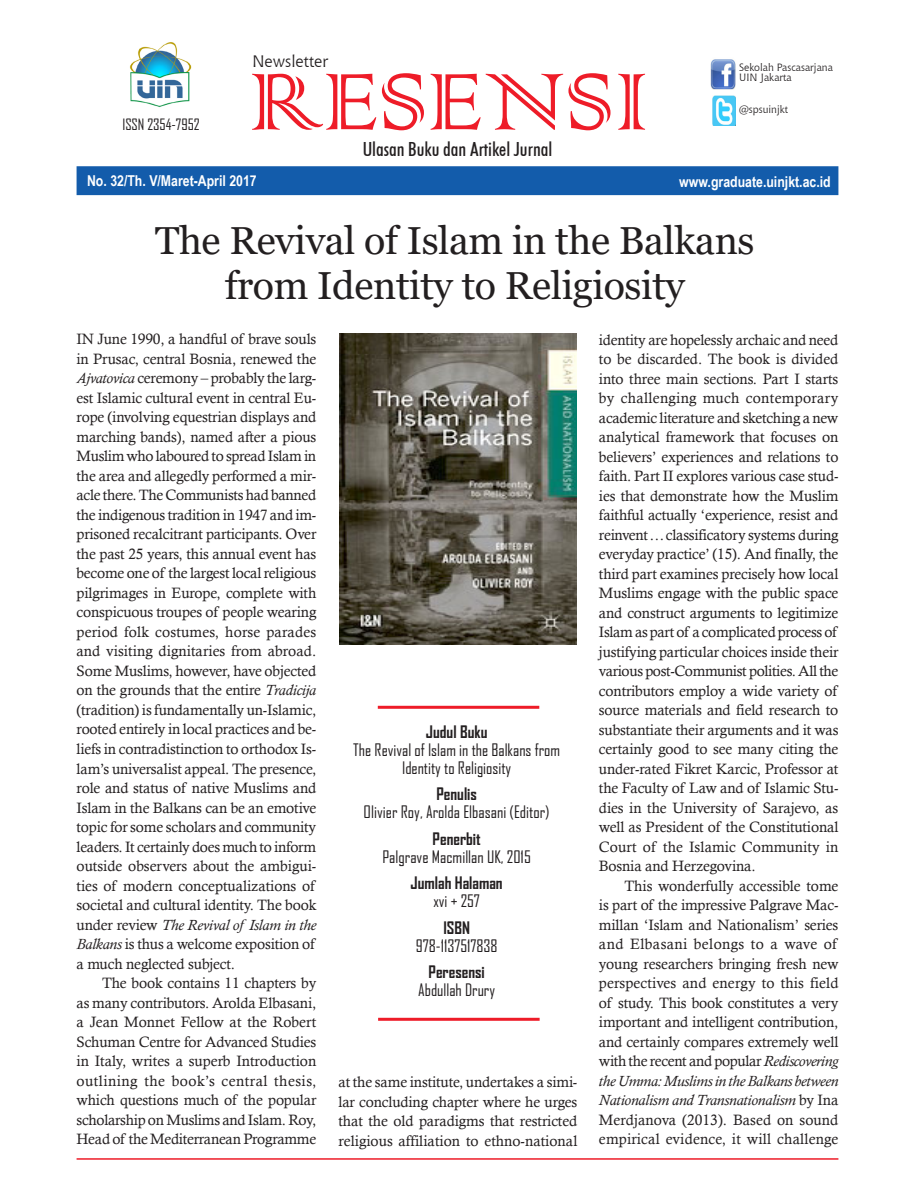
<style>
.page{position:relative;width:915px;height:1191px;background:#fff}
.page>*{position:absolute;margin:0;border:0;box-sizing:border-box;transform-origin:0 0}
.t1{font:106.5px "Colonna";color:#ee1c28}
.textisi{font:39px "Georgia";letter-spacing:-.01em;color:#231f20}
.t2{font:500 condensed 19.5px "Futura BT";color:#231f20}
.t3{font:16.5px/18px "Agency FB";color:#231f20;text-align:center}
.t4{font:700 16.5px "Agency FB";color:#231f20}
.t5{font:16.5px "Chianti BT";color:#231f20}
.Text_Isi{font:15px/19.5px "Calisto";letter-spacing:-.005em;color:#231f20;text-align:justify}
.t6{font:700 15px "Arial Narrow";color:#fff}
.t7{font:15px "Agency FB";color:#231f20}
.t8{font:10.5px "Chianti BT";color:#231f20}
.s1{font-style:italic}
</style>
<div class="page">
<div style="left:76px;top:166px;width:762px;height:29px;background:#135cab;border:3px solid #135cab"></div>
<hr style="left:76px;top:1158px;width:762px;height:1px;background:#ee1c28">
<img style="left:130px;top:42px;width:62px;height:65px">
<img style="left:710px;top:59px;width:25px;height:31px">
<img style="left:712px;top:96px;width:23px;height:29px">
<hr style="left:377px;top:706px;width:162px;height:3px;background:#ee1c28">
<hr style="left:378px;top:1017px;width:161px;height:3px;background:#ee1c28">
<img style="left:339px;top:334px;width:237px;height:310px">
<h1 class="t7" style="left:122px;top:115px;width:79px">ISSN 2354-7952</h1>
<p class="t5" style="left:252px;top:50px;width:78px">Newsletter</p>
<p class="t1" style="left:249px;top:32px;width:402px">RESENSI</p>
<p class="t2" style="left:362px;top:137px;width:191px">Ulasan Buku dan Artikel Jurnal</p>
<p class="t8" style="left:739px;top:60px;width:95px">Sekolah Pascasarjana</p>
<p class="t8" style="left:739px;top:71px;width:54px">UIN Jakarta</p>
<p class="t8" style="left:739px;top:102px;width:50px">@spsuinjkt</p>
<p class="t6" style="left:87px;top:169px;width:171px">No. 32/Th. V/Maret-April 2017</p>
<p class="t6" style="left:679px;top:170px;width:153px">www.graduate.uinjkt.ac.id</p>
<p class="textisi" style="left:155px;top:216px;width:601px">The Revival of Islam in the Balkans</p>
<p class="textisi" style="left:225px;top:261px;width:461px">from Identity to Religiosity</p>
<p class="Text_Isi" style="left:76px;top:329px;width:241px">IN June 1990, a handful of brave souls in Prusac, central Bosnia, renewed the <span class="s1">Ajvatovica</span> ceremony – probably the larg&shy;est Islamic cultural event in central Eu&shy;rope (involving equestrian displays and marching bands), named after a pious Muslim who laboured to spread Islam in the area and allegedly performed a mir&shy;acle there. The Communists had banned the indigenous tradition in 1947 and im&shy;prisoned recalcitrant participants. Over the past 25 years, this annual event has become one of the largest local religious pilgrimages in Europe, complete with conspicuous troupes of people wearing period folk costumes, horse parades and visiting dignitaries from abroad.<br>Some Muslims, however, have objected on the grounds that the entire <span class="s1">Tradicija </span>(tradition) is fundamentally un-Islamic, rooted entirely in local practices and be&shy;liefs in contradistinction to orthodox Is&shy;lam’s universalist appeal. The presence, role and status of native Muslims and Islam in the Balkans can be an emotive topic for some scholars and community leaders. It certainly does much to inform outside observers about the ambigui&shy;ties of modern conceptualizations of societal and cultural identity. The book under review <span class="s1">The Revival of Islam in the Balkans</span> is thus a welcome exposition of a much neglected subject.</p>
<p class="Text_Isi" style="left:76px;top:973px;width:241px;text-indent:26px">The book contains 11 chapters by as many contributors. Arolda Elbasani, a Jean Monnet Fellow at the Robert Schuman Centre for Advanced Studies in Italy, writes a superb Introduction outlining the book’s central thesis, which questions much of the popular scholarship on Muslims and Islam. Roy, Head of the Mediterranean Programme</p>
<p class="Text_Isi" style="left:598px;top:329px;width:241px">identity are hopelessly archaic and need to be discarded. The book is divided into three main sections. Part I starts by challenging much contemporary academic literature and sketching a new analytical framework that focuses on believers’ experiences and relations to faith. Part II explores various case stud&shy;ies that demonstrate how the Muslim faithful actually ‘experience, resist and reinvent…classificatory systems during everyday practice’ (15). And finally, the third part examines precisely how local Muslims engage with the public space and construct arguments to legitimize Islam as part of a complicated process of justifying particular choices inside their various post-Communist polities. All the contributors employ a wide variety of source materials and field research to substantiate their arguments and it was certainly good to see many citing the under-rated Fikret Karcic, Professor at the Faculty of Law and of Islamic Stu&shy;dies in the University of Sarajevo, as well as President of the Constitutional Court of the Islamic Community in Bosnia and Herzegovina.</p>
<p class="Text_Isi" style="left:598px;top:875px;width:241px;text-indent:26px">This wonderfully accessible tome is part of the impressive Palgrave Mac&shy;millan ‘Islam and Nationalism’ series and Elbasani belongs to a wave of young researchers bringing fresh new perspectives and energy to this field of study. This book constitutes a very important and intelligent contribution, and certainly compares extremely well with the recent and popular <span class="s1">Rediscovering the Umma: Muslims in the Balkans between Nationalism and Transnationalism</span> by Ina Merdjanova (2013). Based on sound empirical evidence, it will challenge</p>
<p class="t4" style="left:426px;top:721px;width:63px">Judul Buku</p>
<p class="t3" style="left:353px;top:740px;width:208px">The Revival of Islam in the Balkans from<br>Identity to Religiosity</p>
<p class="t4" style="left:436px;top:783px;width:42px">Penulis</p>
<p class="t3" style="left:363px;top:802px;width:187px">Olivier Roy, Arolda Elbasani (Editor)</p>
<p class="t4" style="left:432px;top:828px;width:50px">Penerbit</p>
<p class="t3" style="left:382px;top:847px;width:150px">Palgrave Macmillan UK, 2015</p>
<p class="t4" style="left:410px;top:872px;width:93px">Jumlah Halaman</p>
<p class="t3" style="left:433px;top:891px;width:48px">xvi + 257</p>
<p class="t4" style="left:443px;top:917px;width:28px">ISBN</p>
<p class="t3" style="left:415px;top:936px;width:83px">978-1137517838</p>
<p class="t4" style="left:428px;top:961px;width:58px">Peresensi</p>
<p class="t3" style="left:418px;top:980px;width:78px">Abdullah Drury</p>
<p class="Text_Isi" style="left:338px;top:1072px;width:240px">at the same institute, undertakes a simi&shy;lar concluding chapter where he urges that the old paradigms that restricted religious affiliation to ethno-national</p>
</div>
